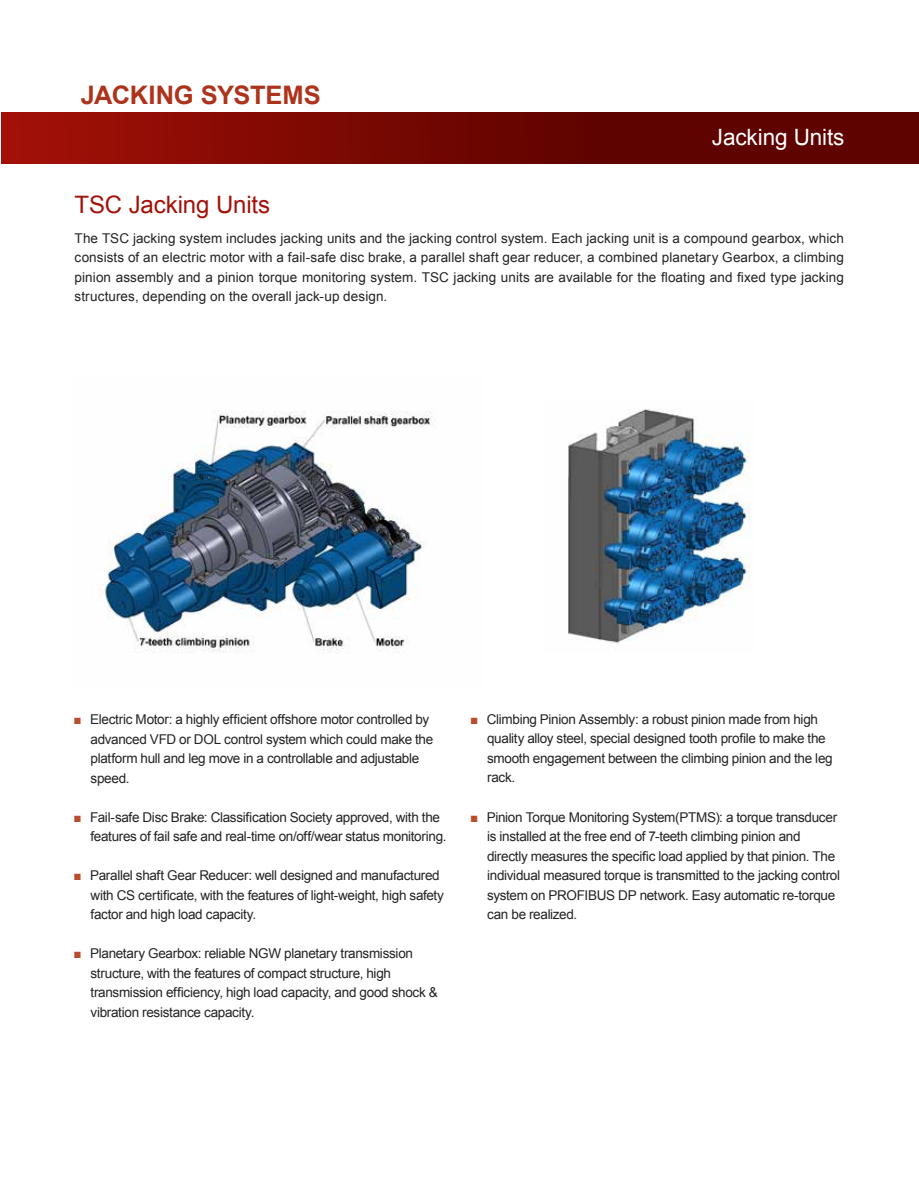
<style>
.page{position:relative;width:919px;height:1191px;background:#fff}
.page>*{position:absolute;margin:0;border:0;box-sizing:border-box;transform-origin:0 0}
.t1{font:700 25.5px "Arial";letter-spacing:-.005em;color:#ae331c}
.t2{font:24px "Arial";letter-spacing:-.01em;color:#a41008}
.t3{font:22.5px "Arial";letter-spacing:-.005em;color:#fff}
.t4{font:13.5px/19.5px "Arial";letter-spacing:-.025em;color:#232323}
.s1{color:#b84e2d}
</style>
<div class="page">
<div style="left:1px;top:113px;width:917px;height:51px;background:linear-gradient(to right,#9b0f06,#4e0000)"></div>
<img style="left:99px;top:411px;width:335px;height:242px">
<img style="left:568px;top:409px;width:183px;height:235px">
<h1 class="t1" style="left:81px;top:78px;width:239px">JACKING SYSTEMS</h1>
<h3 class="t3" style="left:711px;top:122px;width:134px">Jacking Units</h3>
<h2 class="t2" style="left:75px;top:188px;width:197px">TSC Jacking Units</h2>
<p class="t4" style="left:75px;top:228px;width:770px;text-align:justify">The TSC jacking system includes jacking units and the jacking control system. Each jacking unit is a compound gearbox, which consists of an electric motor with a fail-safe disc brake, a parallel shaft gear reducer, a combined planetary Gearbox, a climbing pinion assembly and a pinion torque monitoring system. TSC jacking units are available for the floating and fixed type jacking structures, depending on the overall jack-up design.</p>
<p class="t4" style="left:91px;top:709px;width:344px;text-indent:-17px"><span class="s1">■</span> Electric Motor: a highly efficient offshore motor controlled by advanced VFD or DOL control system which could make the platform hull and leg move in a controllable and adjustable speed.</p>
<p class="t4" style="left:91px;top:807px;width:357px;text-indent:-17px"><span class="s1">■</span> Fail-safe Disc Brake: Classification Society approved, with the features of fail safe and real-time on/off/wear status monitoring.</p>
<p class="t4" style="left:91px;top:865px;width:355px;text-indent:-17px"><span class="s1">■</span> Parallel shaft Gear Reducer: well designed and manufactured with CS certificate, with the features of light-weight, high safety factor and high load capacity.</p>
<p class="t4" style="left:91px;top:943px;width:349px;text-indent:-17px"><span class="s1">■</span> Planetary Gearbox: reliable NGW planetary transmission structure, with the features of compact structure, high transmission efficiency, high load capacity, and good shock &amp; vibration resistance capacity.</p>
<p class="t4" style="left:487px;top:709px;width:347px;text-indent:-17px"><span class="s1">■</span> Climbing Pinion Assembly: a robust pinion made from high quality alloy steel, special designed tooth profile to make the smooth engagement between the climbing pinion and the leg rack.</p>
<p class="t4" style="left:487px;top:807px;width:354px;text-indent:-17px"><span class="s1">■</span> Pinion Torque Monitoring System(PTMS): a torque transducer is installed at the free end of 7-teeth climbing pinion and directly measures the specific load applied by that pinion. The individual measured torque is transmitted to the jacking control system on PROFIBUS DP network. Easy automatic re-torque can be realized.</p>
</div>
